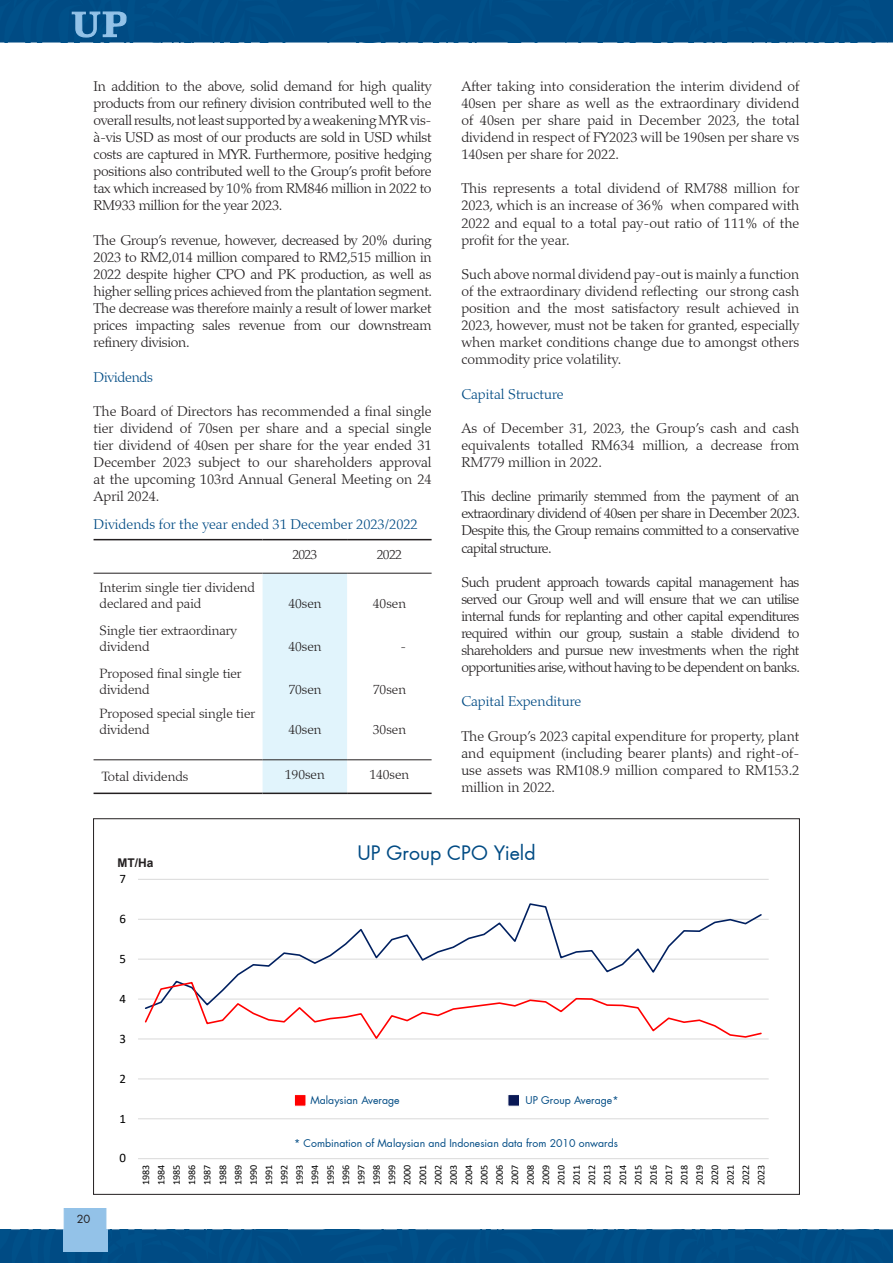
<style>
.page{position:relative;width:893px;height:1263px;background:#fff}
.page>*{position:absolute;margin:0;border:0;box-sizing:border-box;transform-origin:0 0}
.t1{font:19.5px "Futura";color:#004b84}
.t2{font:300 14.25px/17.1px "Palatino";color:#231f20;text-align:justify}
.t3{font:300 14.25px "Palatino";color:#004b84}
.t4{font:300 14.25px "Palatino";letter-spacing:-.02em;color:#004b84}
.t5{font:300 13.5px/16.2px "Palatino";color:#231f20}
.t6{font:12.9px "Calibri";color:#000}
.t7{font:700 12px "Arial";color:#231f20}
.t8{font:11.1px "Futura";color:#231f20}
.t9{font:10.5px "Futura";color:#004b84}
.t10{font:10.05px/15.5px "Calibri";letter-spacing:-.005em;color:#000;text-align:justify}
</style>
<div class="page">
<div style="left:0;top:1229px;width:893px;height:34px;background:#004b84"></div>
<div style="left:64px;top:1208px;width:42px;height:43px;background:#93c2e8"></div>
<div style="left:0;top:0;width:893px;height:43px;background:#004b84"></div>
<div style="left:63px;top:1229px;width:44px;height:23px;background:#93c2e8"></div>
<div style="left:263px;top:574px;width:84px;height:218px;background:#e1f4fc"></div>
<hr style="left:94px;top:792px;width:169px;height:2px;background:#231f20">
<hr style="left:263px;top:792px;width:84px;height:2px;background:#231f20">
<hr style="left:347px;top:792px;width:85px;height:2px;background:#231f20">
<hr style="left:94px;top:759px;width:169px;height:1px;background:#231f20">
<hr style="left:263px;top:759px;width:84px;height:1px;background:#231f20">
<hr style="left:347px;top:759px;width:85px;height:1px;background:#231f20">
<hr style="left:94px;top:539px;width:169px;height:1px;background:#231f20">
<hr style="left:263px;top:539px;width:84px;height:1px;background:#231f20">
<hr style="left:347px;top:539px;width:85px;height:1px;background:#231f20">
<hr style="left:94px;top:573px;width:169px;height:1px;background:#231f20">
<hr style="left:263px;top:573px;width:84px;height:1px;background:#231f20">
<hr style="left:347px;top:573px;width:85px;height:1px;background:#231f20">
<hr style="left:138px;top:1118px;width:631px;height:1px;background:#d9d9d9">
<hr style="left:138px;top:1079px;width:631px;height:1px;background:#d9d9d9">
<hr style="left:138px;top:1039px;width:631px;height:1px;background:#d9d9d9">
<hr style="left:138px;top:999px;width:631px;height:1px;background:#d9d9d9">
<hr style="left:138px;top:959px;width:631px;height:1px;background:#d9d9d9">
<hr style="left:138px;top:919px;width:631px;height:1px;background:#d9d9d9">
<hr style="left:138px;top:879px;width:631px;height:1px;background:#d9d9d9">
<hr style="left:138px;top:1158px;width:631px;height:1px;background:#d9d9d9">
<svg style="left:144px;top:903px;width:619px;height:78px"></svg>
<svg style="left:143px;top:981px;width:620px;height:59px"></svg>
<div style="left:294px;top:1094px;width:12px;height:12px;background:#f00;border:1px solid #fff"></div>
<div style="left:508px;top:1094px;width:12px;height:12px;background:#091855;border:1px solid #fff"></div>
<p class="t2" style="left:94px;top:78px;width:340px">In addition to the above, solid demand for high quality products from our refinery division contributed well to the overall results, not least supported by a weakening MYR vis&shy;à-vis USD as most of our products are sold in USD whilst costs are captured in MYR. Furthermore, positive hedging positions also contributed well to the Group’s profit before tax which increased by 10% from RM846 million in 2022 to RM933 million for the year 2023.</p>
<p class="t2" style="left:94px;top:232px;width:340px">The Group’s revenue, however, decreased by 20% during 2023 to RM2,014 million compared to RM2,515 million in 2022 despite higher CPO and PK production, as well as higher selling prices achieved from the plantation segment.<br>The decrease was therefore mainly a result of lower market prices impacting sales revenue from our downstream refinery division.</p>
<p class="t4" style="left:94px;top:368px;width:61px">Dividends</p>
<p class="t2" style="left:94px;top:403px;width:340px">The Board of Directors has recommended a final single tier dividend of 70sen per share and a special single tier dividend of 40sen per share for the year ended 31<br>December 2023 subject to our shareholders approval at the upcoming 103rd Annual General Meeting on 24<br>April 2024.</p>
<p class="t3" style="left:94px;top:516px;width:326px">Dividends for the year ended 31 December 2023/2022</p>
<p class="t5" style="left:292px;top:546px;width:26px">2023</p>
<p class="t5" style="left:377px;top:546px;width:26px">2022</p>
<p class="t5" style="left:100px;top:579px;width:157px">Interim single tier dividend</p>
<p class="t5" style="left:100px;top:595px;width:103px">declared and paid</p>
<p class="t5" style="left:288px;top:595px;width:35px">40sen</p>
<p class="t5" style="left:373px;top:595px;width:35px">40sen</p>
<p class="t5" style="left:100px;top:622px;width:139px">Single tier extraordinary dividend</p>
<p class="t5" style="left:288px;top:638px;width:35px">40sen</p>
<p class="t5" style="left:400px;top:638px;width:7px">-</p>
<p class="t5" style="left:100px;top:665px;width:144px">Proposed final single tier dividend</p>
<p class="t5" style="left:100px;top:706px;width:157px">Proposed special single tier dividend</p>
<p class="t5" style="left:288px;top:681px;width:35px">70sen</p>
<p class="t5" style="left:373px;top:681px;width:35px">70sen</p>
<p class="t5" style="left:288px;top:722px;width:35px">40sen</p>
<p class="t5" style="left:373px;top:722px;width:35px">30sen</p>
<p class="t5" style="left:102px;top:769px;width:88px">Total dividends</p>
<p class="t5" style="left:285px;top:766px;width:41px">190sen</p>
<p class="t5" style="left:369px;top:766px;width:41px">140sen</p>
<p class="t2" style="left:461px;top:78px;width:340px">After taking into consideration the interim dividend of 40sen per share as well as the extraordinary dividend of 40sen per share paid in December 2023, the total dividend in respect of FY2023 will be 190sen per share vs 140sen per share for 2022.</p>
<p class="t2" style="left:461px;top:180px;width:340px">This represents a total dividend of RM788 million for 2023, which is an increase of 36% when compared with 2022 and equal to a total pay-out ratio of 111% of the profit for the year.</p>
<p class="t2" style="left:461px;top:266px;width:340px">Such above normal dividend pay-out is mainly a function of the extraordinary dividend reflecting our strong cash position and the most satisfactory result achieved in 2023, however, must not be taken for granted, especially when market conditions change due to amongst others commodity price volatility.</p>
<p class="t3" style="left:461px;top:385px;width:104px">Capital Structure</p>
<p class="t2" style="left:461px;top:420px;width:340px">As of December 31, 2023, the Group’s cash and cash equivalents totalled RM634 million, a decrease from RM779 million in 2022.</p>
<p class="t2" style="left:461px;top:488px;width:340px">This decline primarily stemmed from the payment of an extraordinary dividend of 40sen per share in December 2023.<br>Despite this, the Group remains committed to a conservative capital structure.</p>
<p class="t2" style="left:461px;top:574px;width:340px">Such prudent approach towards capital management has served our Group well and will ensure that we can utilise internal funds for replanting and other capital expenditures required within our group, sustain a stable dividend to shareholders and pursue new investments when the right opportunities arise, without having to be dependent on banks.</p>
<p class="t3" style="left:461px;top:693px;width:122px">Capital Expenditure</p>
<p class="t2" style="left:461px;top:727px;width:340px">The Group’s 2023 capital expenditure for property, plant and equipment (including bearer plants) and right-of&shy;use assets was RM108.9 million compared to RM153.2 million in 2022.</p>
<p class="t7" style="left:118px;top:854px;width:37px">MT/Ha</p>
<p class="t6" style="left:119px;top:870px;width:8px">7</p>
<p class="t6" style="left:119px;top:910px;width:8px">6</p>
<p class="t6" style="left:119px;top:949px;width:8px">5</p>
<p class="t6" style="left:119px;top:989px;width:8px">4</p>
<p class="t6" style="left:119px;top:1029px;width:8px">3</p>
<p class="t6" style="left:119px;top:1069px;width:8px">2</p>
<p class="t6" style="left:119px;top:1109px;width:8px">1</p>
<p class="t6" style="left:119px;top:1149px;width:8px">0</p>
<p class="t1" style="left:357px;top:840px;width:180px">UP Group CPO Yield</p>
<p class="t9" style="left:310px;top:1093px;width:91px">Malaysian Average</p>
<p class="t9" style="left:526px;top:1093px;width:94px">UP Group Average*</p>
<p class="t9" style="left:294px;top:1136px;width:325px">* Combination of Malaysian and Indonesian data from 2010 onwards</p>
<p class="t8" style="left:77px;top:1212px;width:15px">20</p>
<p class="t10" style="left:138px;top:1185px;width:22px;rotate:-90deg">1983<br>1984<br>1985<br>1986<br>1987<br>1988<br>1989<br>1990<br>1991<br>1992<br>1993<br>1994<br>1995<br>1996<br>1997<br>1998<br>1999<br>2000<br>2001<br>2002<br>2003<br>2004<br>2005<br>2006<br>2007<br>2008<br>2009<br>2010<br>2011<br>2012<br>2013<br>2014<br>2015<br>2016<br>2017<br>2018<br>2019<br>2020<br>2021<br>2022<br>2023</p>
</div>
